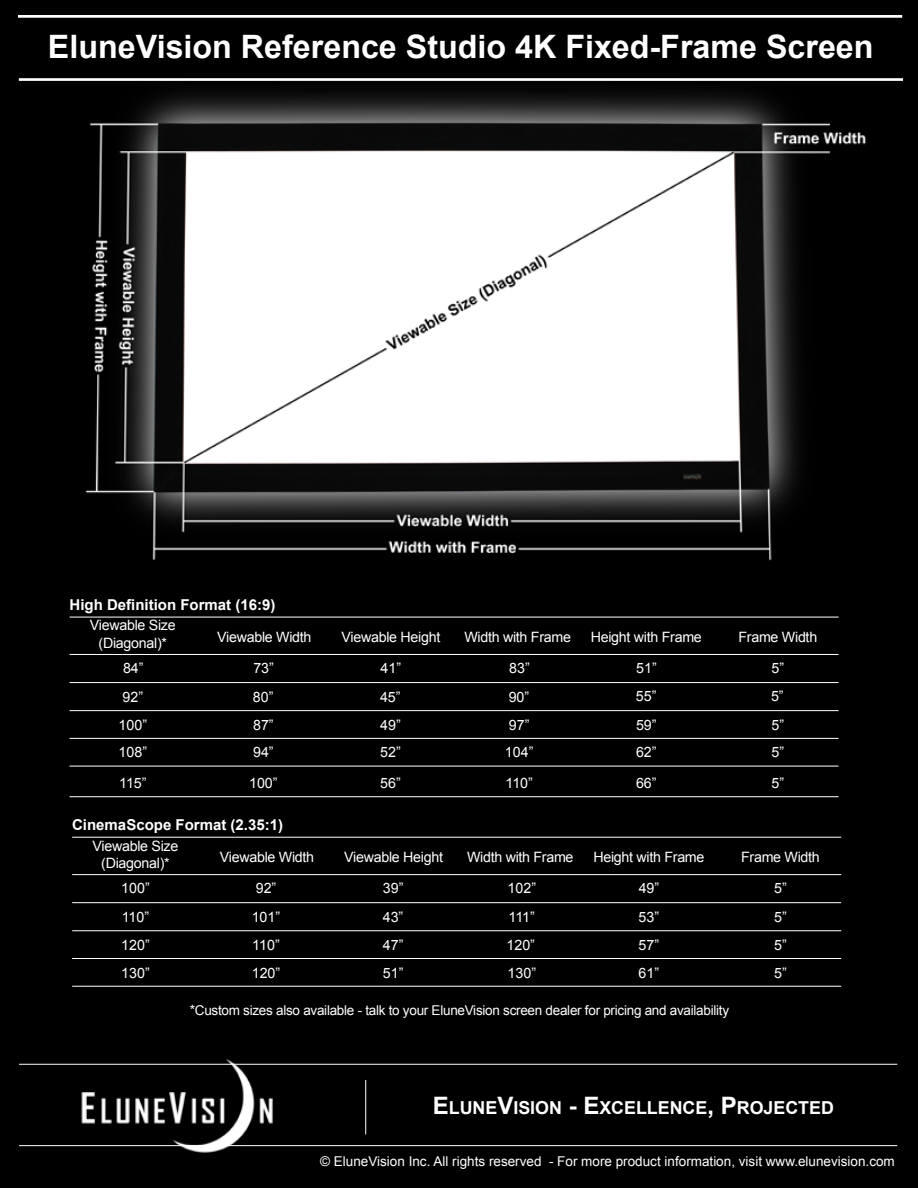
<style>
.page{position:relative;width:918px;height:1188px;background:#fff}
.page>*{position:absolute;margin:0;border:0;box-sizing:border-box;transform-origin:0 0}
.t1{font:700 32.25px "Arial";color:#fff}
.t2{font:700 17.85px "Arial";color:#fff}
.t3{font:700 15px "Arial";color:#fff}
.t4{font:14.25px/17.1px "Arial";letter-spacing:-.02em;color:#fff;text-align:center}
.t5{font:13.5px "Arial";color:#fff}
.t6{font:13.5px "Arial";letter-spacing:-.02em;color:#fff}
.s1{font-size:14.25px}
.s2{font-size:24px}
</style>
<div class="page">
<img style="left:0;top:0;width:918px;height:1188px">
<div style="left:19px;top:79px;width:884px;height:2px;background:#fff;border:1px solid #fff"></div>
<hr style="left:19px;top:1064px;width:878px;height:1px;background:#fff">
<hr style="left:19px;top:1145px;width:878px;height:1px;background:#fff">
<hr style="left:365px;top:1080px;width:1px;height:54px;background:#fff">
<hr style="left:70px;top:682px;width:769px;height:1px;background:#fff">
<hr style="left:70px;top:710px;width:769px;height:1px;background:#fff">
<hr style="left:70px;top:738px;width:769px;height:1px;background:#fff">
<hr style="left:70px;top:766px;width:769px;height:1px;background:#fff">
<hr style="left:70px;top:796px;width:769px;height:1px;background:#fff">
<hr style="left:70px;top:654px;width:769px;height:1px;background:#fff">
<hr style="left:70px;top:617px;width:769px;height:1px;background:#fff">
<hr style="left:72px;top:902px;width:769px;height:1px;background:#fff">
<hr style="left:72px;top:930px;width:769px;height:1px;background:#fff">
<hr style="left:72px;top:958px;width:769px;height:1px;background:#fff">
<hr style="left:72px;top:986px;width:769px;height:1px;background:#fff">
<hr style="left:72px;top:874px;width:769px;height:1px;background:#fff">
<hr style="left:72px;top:837px;width:769px;height:1px;background:#fff">
<h1 class="t1" style="left:48px;top:25px;width:827px">EluneVision Reference Studio 4K Fixed-Frame Screen</h1>
<p class="t3" style="left:70px;top:595px;width:207px">High Definition Format (16:9)</p>
<p class="t4" style="left:90px;top:617px;width:87px">Viewable Size (Diagonal)*</p>
<p class="t4" style="left:217px;top:628px;width:96px">Viewable Width</p>
<p class="t4" style="left:342px;top:628px;width:100px">Viewable Height</p>
<p class="t4" style="left:464px;top:628px;width:108px">Width with Frame</p>
<p class="t4" style="left:591px;top:628px;width:113px">Height with Frame</p>
<p class="t4" style="left:739px;top:628px;width:80px">Frame Width</p>
<p class="t4" style="left:123px;top:660px;width:22px">84”</p>
<p class="t4" style="left:253px;top:660px;width:22px">73”</p>
<p class="t4" style="left:380px;top:660px;width:22px">41”</p>
<p class="t4" style="left:509px;top:660px;width:22px">83”</p>
<p class="t4" style="left:636px;top:660px;width:22px">51”</p>
<p class="t4" style="left:771px;top:660px;width:14px">5”</p>
<p class="t4" style="left:123px;top:688px;width:22px">92”</p>
<p class="t4" style="left:253px;top:688px;width:22px">80”</p>
<p class="t4" style="left:380px;top:688px;width:22px">45”</p>
<p class="t4" style="left:509px;top:688px;width:22px">90”</p>
<p class="t4" style="left:636px;top:688px;width:22px">55”</p>
<p class="t4" style="left:771px;top:688px;width:14px">5”</p>
<p class="t4" style="left:119px;top:716px;width:30px">100”</p>
<p class="t4" style="left:253px;top:716px;width:22px">87”</p>
<p class="t4" style="left:380px;top:716px;width:22px">49”</p>
<p class="t4" style="left:509px;top:716px;width:22px">97”</p>
<p class="t4" style="left:636px;top:716px;width:22px">59”</p>
<p class="t4" style="left:772px;top:716px;width:14px">5”</p>
<p class="t4" style="left:119px;top:744px;width:30px">108”</p>
<p class="t4" style="left:253px;top:744px;width:22px">94”</p>
<p class="t4" style="left:380px;top:744px;width:22px">52”</p>
<p class="t4" style="left:505px;top:744px;width:30px">104”</p>
<p class="t4" style="left:636px;top:744px;width:22px">62”</p>
<p class="t4" style="left:772px;top:744px;width:14px">5”</p>
<p class="t4" style="left:119px;top:775px;width:29px">115”</p>
<p class="t4" style="left:249px;top:775px;width:30px">100”</p>
<p class="t4" style="left:380px;top:775px;width:22px">56”</p>
<p class="t4" style="left:505px;top:775px;width:29px">110”</p>
<p class="t4" style="left:636px;top:775px;width:22px">66”</p>
<p class="t4" style="left:772px;top:775px;width:14px">5”</p>
<p class="t3" style="left:72px;top:815px;width:212px">CinemaScope Format (2.35:1)</p>
<p class="t4" style="left:93px;top:837px;width:87px">Viewable Size (Diagonal)*</p>
<p class="t4" style="left:220px;top:848px;width:96px">Viewable Width</p>
<p class="t4" style="left:344px;top:848px;width:100px">Viewable Height</p>
<p class="t4" style="left:467px;top:848px;width:108px">Width with Frame</p>
<p class="t4" style="left:593px;top:848px;width:113px">Height with Frame</p>
<p class="t4" style="left:741px;top:848px;width:80px">Frame Width</p>
<p class="t4" style="left:121px;top:880px;width:30px">100”</p>
<p class="t4" style="left:256px;top:880px;width:22px">92”</p>
<p class="t4" style="left:383px;top:880px;width:22px">39”</p>
<p class="t4" style="left:508px;top:880px;width:30px">102”</p>
<p class="t4" style="left:639px;top:880px;width:22px">49”</p>
<p class="t4" style="left:774px;top:880px;width:14px">5”</p>
<p class="t4" style="left:122px;top:908px;width:29px">110”</p>
<p class="t4" style="left:252px;top:908px;width:30px">101”</p>
<p class="t4" style="left:383px;top:908px;width:22px">43”</p>
<p class="t4" style="left:509px;top:908px;width:28px">111”</p>
<p class="t4" style="left:639px;top:908px;width:22px">53”</p>
<p class="t4" style="left:774px;top:908px;width:14px">5”</p>
<p class="t4" style="left:121px;top:936px;width:30px">120”</p>
<p class="t4" style="left:252px;top:936px;width:29px">110”</p>
<p class="t4" style="left:383px;top:936px;width:22px">47”</p>
<p class="t4" style="left:506px;top:936px;width:30px">120”</p>
<p class="t4" style="left:639px;top:936px;width:22px">57”</p>
<p class="t4" style="left:774px;top:936px;width:14px">5”</p>
<p class="t4" style="left:121px;top:964px;width:30px">130”</p>
<p class="t4" style="left:252px;top:964px;width:30px">120”</p>
<p class="t4" style="left:383px;top:964px;width:22px">51”</p>
<p class="t4" style="left:508px;top:964px;width:30px">130”</p>
<p class="t4" style="left:639px;top:964px;width:22px">61”</p>
<p class="t4" style="left:774px;top:964px;width:14px">5”</p>
<p class="t6" style="left:190px;top:1001px;width:541px"><span class="s1">*</span>Custom sizes also available - talk to your EluneVision screen dealer for pricing and availability</p>
<p class="t2" style="left:433px;top:1096px;width:403px"><span class="s2">E</span>LUNE<span class="s2">V</span>ISION <span class="s2">- E</span>XCELLENCE<span class="s2">, P</span>ROJECTED</p>
<p class="t5" style="left:320px;top:1153px;width:576px">© EluneVision Inc. All rights reserved - For more product information, visit www.elunevision.com</p>
</div>
